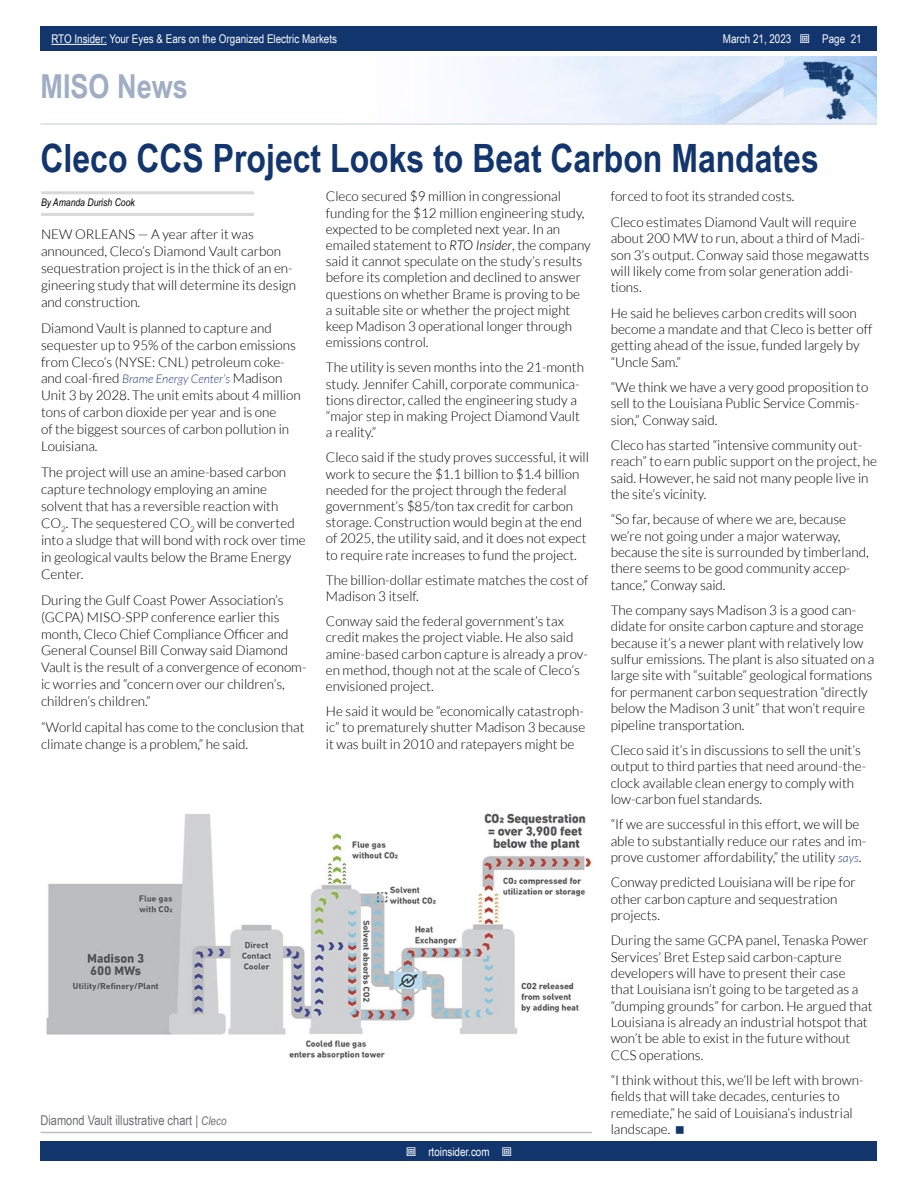
<style>
.page{position:relative;width:918px;height:1188px;background:#fff}
.page>*{position:absolute;margin:0;border:0;box-sizing:border-box;transform-origin:0 0}
.t1{font:700 39px "Arial Narrow";color:#11356c}
.t2{font:700 33px "Arial Narrow";color:#a0aec4}
.t3{font:300 13.5px/16.4px "Lato";color:#000}
.t4{font:13.5px "Arial Narrow";color:#6d6e71}
.t5{font:12px "Arial Narrow";color:#fff}
.t6{font:italic 10.5px "Arial Narrow";color:#000}
.s1{font-style:italic;font-size:12px;color:#25408f}
.s2{font-style:italic}
.s3{font-style:italic;font-size:12px}
</style>
<div class="page">
<div style="left:41px;top:1142px;width:836px;height:19px;background:#11356c"></div>
<div style="left:41px;top:27px;width:836px;height:24px;background:#11356c"></div>
<hr style="left:51px;top:44px;width:56px;height:1px;background:#fff">
<img style="left:474px;top:56px;width:403px;height:67px">
<hr style="left:40px;top:123px;width:837px;height:2px;background:#d6deec">
<hr style="left:41px;top:191px;width:213px;height:3px;background:#d8d8d8">
<hr style="left:41px;top:213px;width:213px;height:3px;background:#d8d8d8">
<hr style="left:40px;top:1132px;width:552px;height:1px;background:#bfbfbf">
<img style="left:46px;top:813px;width:546px;height:247px">
<p class="t5" style="left:51px;top:30px;width:287px">RTO Insider: Your Eyes &amp; Ears on the Organized Electric Markets</p>
<p class="t5" style="left:723px;top:30px;width:70px">March 21, 2023</p>
<p class="t5" style="left:822px;top:30px;width:41px">Page 21</p>
<h2 class="t2" style="left:40px;top:61px;width:149px">MISO News</h2>
<h1 class="t1" style="left:40px;top:129px;width:780px">Cleco CCS Project Looks to Beat Carbon Mandates</h1>
<p class="t6" style="left:41px;top:195px;width:95px">By Amanda Durish Cook</p>
<p class="t3" style="left:41px;top:226px;width:256px;line-height:17px">NEW ORLEANS — A year after it was announced, Cleco’s Diamond Vault carbon sequestration project is in the thick of an en&shy;gineering study that will determine its design and construction.</p>
<p class="t3" style="left:41px;top:319px;width:261px;line-height:17px">Diamond Vault is planned to capture and sequester up to 95% of the carbon emissions from Cleco’s (NYSE: CNL) petroleum coke&shy;and coal-fired <span class="s1">Brame Energy Center’s</span> Madison Unit 3 by 2028. The unit emits about 4 million tons of carbon dioxide per year and is one<br>of the biggest sources of carbon pollution in Louisiana.</p>
<p class="t3" style="left:41px;top:464px;width:266px;line-height:17px">The project will use an amine-based carbon capture technology employing an amine solvent that has a reversible reaction with CO<sub>2</sub>. The sequestered CO<sub>2</sub> will be converted into a sludge that will bond with rock over time in geological vaults below the Brame Energy Center.</p>
<p class="t3" style="left:41px;top:591px;width:267px;line-height:17px">During the Gulf Coast Power Association’s (GCPA) MISO-SPP conference earlier this month, Cleco Chief Compliance Officer and General Counsel Bill Conway said Diamond Vault is the result of a convergence of econom&shy;ic worries and “concern over our children’s, children’s children.”</p>
<p class="t3" style="left:41px;top:719px;width:265px;line-height:17px">“World capital has come to the conclusion that climate change is a problem,” he said.</p>
<p class="t3" style="left:326px;top:189px;width:266px">Cleco secured $9 million in congressional funding for the $12 million engineering study, expected to be completed next year. In an emailed statement to <span class="s2">RTO Insider</span>, the company said it cannot speculate on the study’s results before its completion and declined to answer questions on whether Brame is proving to be<br>a suitable site or whether the project might keep Madison 3 operational longer through emissions control.</p>
<p class="t3" style="left:326px;top:360px;width:260px">The utility is seven months into the 21-month study. Jennifer Cahill, corporate communica&shy;tions director, called the engineering study a “major step in making Project Diamond Vault a reality.”</p>
<p class="t3" style="left:326px;top:450px;width:265px">Cleco said if the study proves successful, it will work to secure the $1.1 billion to $1.4 billion needed for the project through the federal government’s $85/ton tax credit for carbon storage. Construction would begin at the end of 2025, the utility said, and it does not expect to require rate increases to fund the project.</p>
<p class="t3" style="left:326px;top:572px;width:264px">The billion-dollar estimate matches the cost of<br>Madison 3 itself.</p>
<p class="t3" style="left:326px;top:613px;width:264px">Conway said the federal government’s tax credit makes the project viable. He also said amine-based carbon capture is already a prov&shy;en method, though not at the scale of Cleco’s envisioned project.</p>
<p class="t3" style="left:326px;top:703px;width:261px;text-align:justify">He said it would be “economically catastroph&shy;ic” to prematurely shutter Madison 3 because it was built in 2010 and ratepayers might be</p>
<p class="t3" style="left:611px;top:184px;width:248px;line-height:25.3px">forced to foot its stranded costs.<br>Cleco estimates Diamond Vault will require</p>
<p class="t3" style="left:611px;top:230px;width:260px">about 200 MW to run, about a third of Madi&shy;son 3’s output. Conway said those megawatts will likely come from solar generation addi&shy;tions.</p>
<p class="t3" style="left:611px;top:305px;width:263px">He said he believes carbon credits will soon become a mandate and that Cleco is better off getting ahead of the issue, funded largely by “Uncle Sam.”</p>
<p class="t3" style="left:611px;top:379px;width:259px">“We think we have a very good proposition to sell to the Louisiana Public Service Commis&shy;sion,” Conway said.</p>
<p class="t3" style="left:611px;top:437px;width:268px">Cleco has started “intensive community out&shy;reach” to earn public support on the project, he said. However, he said not many people live in the site’s vicinity.</p>
<p class="t3" style="left:611px;top:511px;width:260px">“So far, because of where we are, because we’re not going under a major waterway, because the site is surrounded by timberland, there seems to be good community accep&shy;tance,” Conway said.</p>
<p class="t3" style="left:611px;top:602px;width:265px">The company says Madison 3 is a good can&shy;didate for onsite carbon capture and storage because it’s a newer plant with relatively low sulfur emissions. The plant is also situated on a large site with “suitable” geological formations for permanent carbon sequestration “directly below the Madison 3 unit” that won’t require pipeline transportation.</p>
<p class="t3" style="left:611px;top:742px;width:257px">Cleco said it’s in discussions to sell the unit’s output to third parties that need around-the&shy;clock available clean energy to comply with low-carbon fuel standards.</p>
<p class="t3" style="left:611px;top:816px;width:257px">“If we are successful in this effort, we will be able to substantially reduce our rates and im&shy;prove customer affordability,” the utility <span class="s1">says</span>.</p>
<p class="t3" style="left:611px;top:874px;width:247px">Conway predicted Louisiana will be ripe for other carbon capture and sequestration projects.</p>
<p class="t3" style="left:611px;top:932px;width:263px">During the same GCPA panel, Tenaska Power Services’ Bret Estep said carbon-capture developers will have to present their case<br>that Louisiana isn’t going to be targeted as a “dumping grounds” for carbon. He argued that Louisiana is already an industrial hotspot that won’t be able to exist in the future without CCS operations.</p>
<p class="t3" style="left:611px;top:1072px;width:255px">“I think without this, we’ll be left with brown&shy;fields that will take decades, centuries to remediate,” he said of Louisiana’s industrial landscape.</p>
<p class="t4" style="left:40px;top:1110px;width:187px">Diamond Vault illustrative chart | <span class="s3">Cleco</span></p>
<p class="t5" style="left:428px;top:1143px;width:63px">rtoinsider.com</p>
</div>
